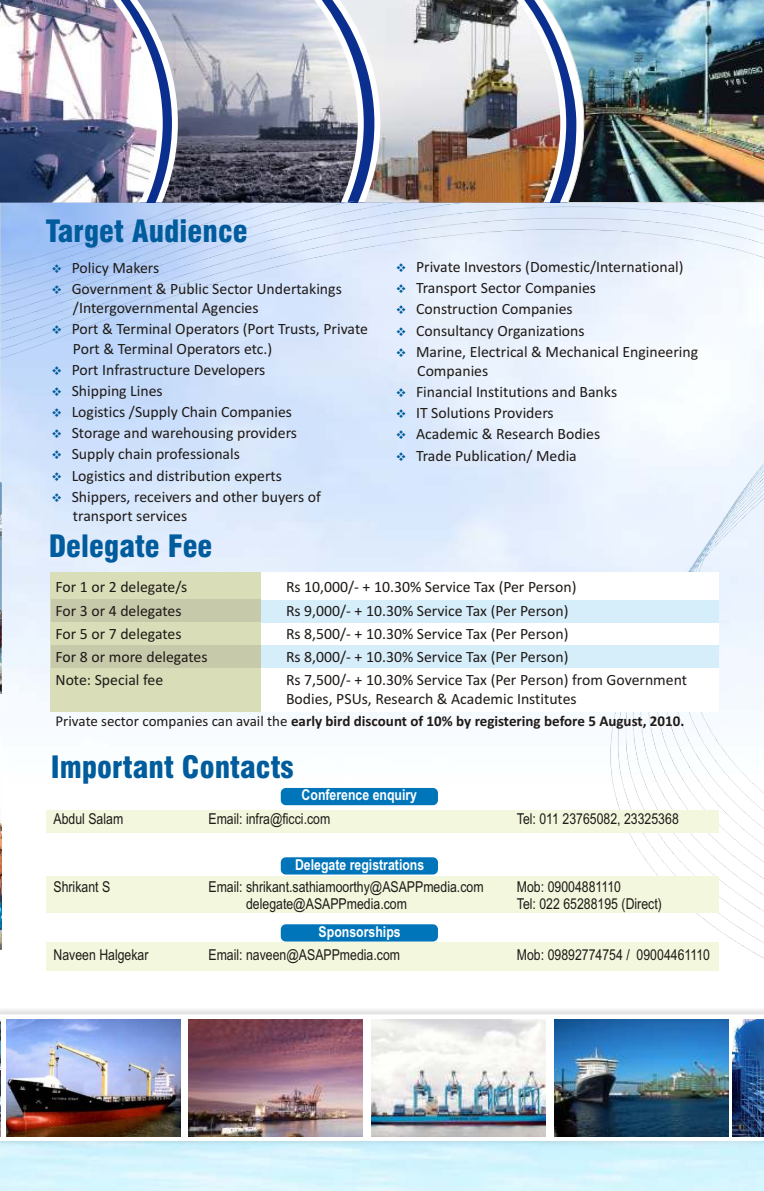
<style>
.page{position:relative;width:764px;height:1191px;background:#fff}
.page>*{position:absolute;margin:0;border:0;box-sizing:border-box;transform-origin:0 0}
.t1{font:900 condensed 30px "Swiss 721 BT";color:#005c9c}
.t2{font:15.75px/21.1px "Calibri";color:#1f1a17}
.t3{font:15px "Arial Narrow";color:#1f1a17}
.t4{font:700 15px "Calibri";color:#1f1a17}
.t5{font:700 15px "Arial Narrow";color:#fff}
.t6{font:12px/21.1px "Wingdings";color:#005c9c;text-align:justify}
.s1{font-weight:400}
</style>
<div class="page">
<img style="left:0;top:202px;width:764px;height:769px">
<img style="left:0;top:202px;width:1px;height:536px">
<img style="left:0;top:1019px;width:1px;height:116px">
<img style="left:607px;top:362px;width:157px;height:609px">
<img style="left:535px;top:0;width:229px;height:203px">
<img style="left:1px;top:0;width:121px;height:202px">
<svg style="left:122px;top:0;width:8px;height:202px;background:#b79cb9"></svg>
<img style="left:130px;top:0;width:195px;height:202px">
<svg style="left:325px;top:0;width:241px;height:202px"></svg>
<img style="left:332px;top:0;width:228px;height:202px">
<svg style="left:1px;top:1014px;width:763px;height:126px"></svg>
<img style="left:732px;top:1019px;width:32px;height:116px">
<img style="left:554px;top:1019px;width:175px;height:116px">
<img style="left:188px;top:1019px;width:175px;height:116px">
<img style="left:371px;top:1019px;width:175px;height:116px">
<img style="left:6px;top:1019px;width:175px;height:116px">
<img style="left:0;top:482px;width:1px;height:211px">
<img style="left:0;top:738px;width:1px;height:211px">
<div style="left:254px;top:572px;width:465px;height:139px;background:#fff"></div>
<div style="left:50px;top:572px;width:210px;height:139px;background:#d9deb8"></div>
<div style="left:260px;top:600px;width:459px;height:22px;background:#d6edfa"></div>
<div style="left:260px;top:645px;width:459px;height:22px;background:#d6edfa"></div>
<div style="left:51px;top:645px;width:209px;height:22px;background:#c7c9ab"></div>
<div style="left:51px;top:599px;width:209px;height:22px;background:#c7c9ab"></div>
<hr style="left:198px;top:789px;width:1px;height:139px;background:#fff">
<hr style="left:429px;top:789px;width:1px;height:139px;background:#fff">
<div style="left:281px;top:787px;width:157px;height:18px;background:#0075ba;border-radius:5px"></div>
<div style="left:47px;top:810px;width:672px;height:22px;background:#f2f7de"></div>
<div style="left:281px;top:857px;width:157px;height:17px;background:#0075ba;border-radius:5px"></div>
<div style="left:47px;top:876px;width:672px;height:36px;background:#f2f7de"></div>
<div style="left:47px;top:942px;width:672px;height:28px;background:#f2f7de"></div>
<div style="left:281px;top:924px;width:157px;height:17px;background:#0075ba;border-radius:5px"></div>
<svg style="left:52px;top:264px;width:9px;height:30px"></svg>
<svg style="left:52px;top:325px;width:9px;height:9px"></svg>
<h1 class="t1" style="left:46px;top:219px;width:204px">Target Audience</h1>
<p class="t6" style="left:51px;top:361px;width:66px">❖ ❖ ❖ ❖ ❖ ❖ ❖</p>
<p class="t2" style="left:72px;top:258px;width:272px">Policy Makers<br>Government &amp; Public Sector Undertakings</p>
<p class="t2" style="left:72px;top:299px;width:298px">/Intergovernmental Agencies<br>Port &amp; Terminal Operators (Port Trusts, Private</p>
<p class="t2" style="left:72px;top:339px;width:251px">Port &amp; Terminal Operators etc.)<br>Port Infrastructure Developers<br>Shipping Lines<br>Logistics /Supply Chain Companies<br>Storage and warehousing providers<br>Supply chain professionals<br>Logistics and distribution experts<br>Shippers, receivers and other buyers of</p>
<p class="t2" style="left:73px;top:506px;width:116px">transport services</p>
<p class="t6" style="left:396px;top:258px;width:66px">❖ ❖ ❖ ❖ ❖</p>
<p class="t6" style="left:396px;top:383px;width:66px">❖ ❖ ❖ ❖</p>
<p class="t2" style="left:416px;top:257px;width:284px">Private Investors (Domestic/International)<br>Transport Sector Companies<br>Construction Companies<br>Consultancy Organizations<br>Marine, Electrical &amp; Mechanical Engineering</p>
<p class="t2" style="left:416px;top:361px;width:203px">Companies<br>Financial Institutions and Banks<br>IT Solutions Providers<br>Academic &amp; Research Bodies<br>Trade Publication/ Media</p>
<h1 class="t1" style="left:49px;top:534px;width:165px">Delegate Fee</h1>
<p class="t2" style="left:55px;top:578px;width:133px">For 1 or 2 delegate/s</p>
<p class="t2" style="left:286px;top:578px;width:292px">Rs 10,000/- + 10.30% Service Tax (Per Person)</p>
<p class="t2" style="left:55px;top:601px;width:128px">For 3 or 4 delegates</p>
<p class="t2" style="left:286px;top:601px;width:284px">Rs 9,000/- + 10.30% Service Tax (Per Person)</p>
<p class="t2" style="left:55px;top:624px;width:128px">For 5 or 7 delegates</p>
<p class="t2" style="left:286px;top:624px;width:284px">Rs 8,500/- + 10.30% Service Tax (Per Person)</p>
<p class="t2" style="left:55px;top:647px;width:154px">For 8 or more delegates</p>
<p class="t2" style="left:286px;top:647px;width:284px">Rs 8,000/- + 10.30% Service Tax (Per Person)</p>
<p class="t2" style="left:55px;top:670px;width:109px">Note: Special fee</p>
<p class="t2" style="left:286px;top:671px;width:402px;line-height:19.2px">Rs 7,500/- + 10.30% Service Tax (Per Person) from Government<br>Bodies, PSUs, Research &amp; Academic Institutes</p>
<p class="t4" style="left:55px;top:715px;width:630px"><span class="s1">Private sector companies can avail the</span> early bird discount of 10% by registering before 5 August, 2010.</p>
<h1 class="t1" style="left:51px;top:755px;width:244px">Important Contacts</h1>
<p class="t5" style="left:301px;top:789px;width:117px">Conference enquiry</p>
<p class="t3" style="left:53px;top:813px;width:71px">Abdul Salam</p>
<p class="t3" style="left:208px;top:813px;width:123px">Email: infra@ficci.com</p>
<p class="t3" style="left:517px;top:813px;width:163px">Tel: 011 23765082, 23325368</p>
<p class="t5" style="left:295px;top:858px;width:131px">Delegate registrations</p>
<p class="t3" style="left:53px;top:881px;width:58px">Shrikant S</p>
<p class="t3" style="left:208px;top:881px;width:276px">Email: shrikant.sathiamoorthy@ASAPPmedia.com</p>
<p class="t3" style="left:517px;top:881px;width:106px">Mob: 09004881110</p>
<p class="t3" style="left:246px;top:898px;width:162px">delegate@ASAPPmedia.com</p>
<p class="t3" style="left:517px;top:898px;width:146px">Tel: 022 65288195 (Direct)</p>
<p class="t3" style="left:53px;top:948px;width:97px">Naveen Halgekar</p>
<p class="t3" style="left:208px;top:948px;width:193px">Email: naveen@ASAPPmedia.com</p>
<p class="t3" style="left:517px;top:948px;width:195px">Mob: 09892774754 / 09004461110</p>
<p class="t5" style="left:319px;top:925px;width:84px">Sponsorships</p>
</div>
